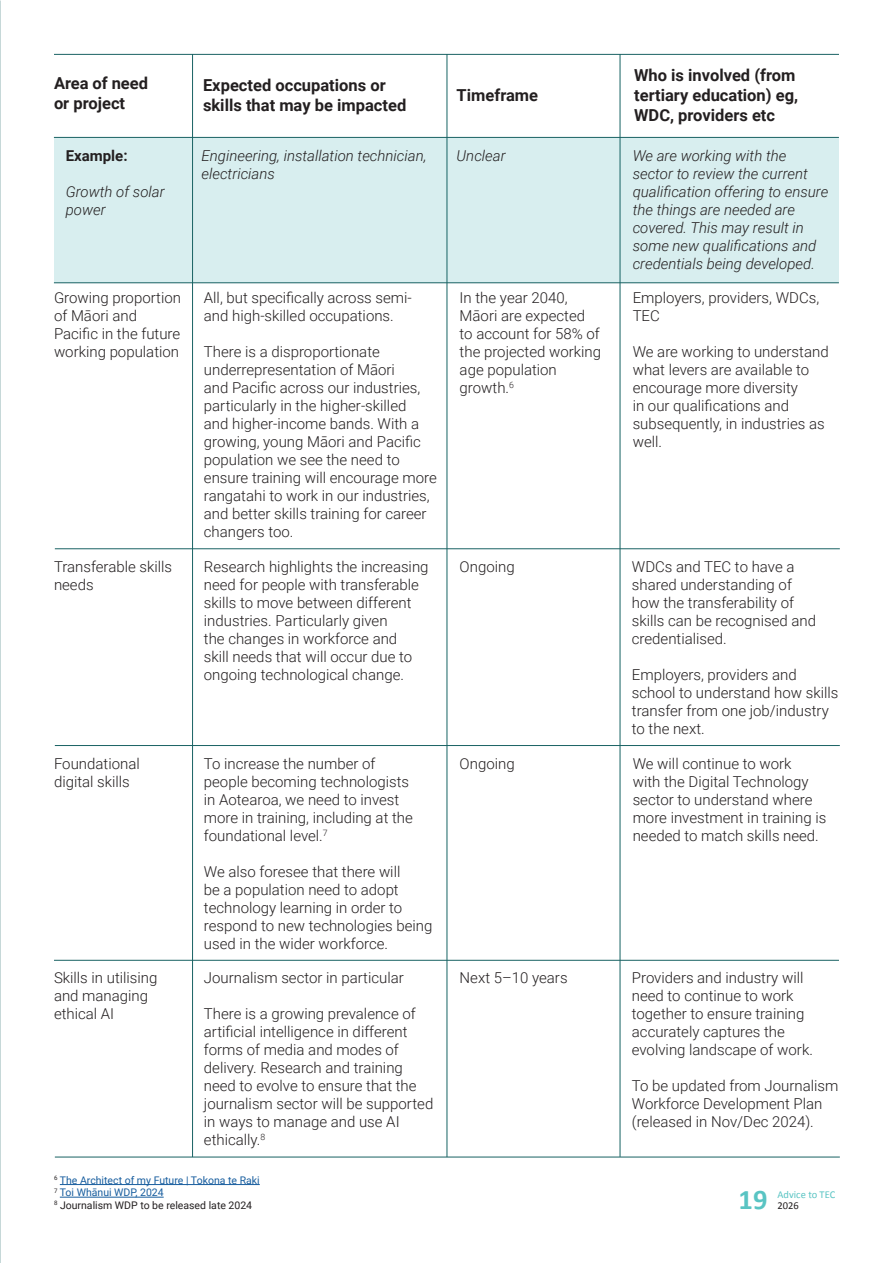
<style>
.page{position:relative;width:893px;height:1263px;background:#fff}
.page>*{position:absolute;margin:0;border:0;box-sizing:border-box;transform-origin:0 0}
.t1{font:700 28.5px "Calibri";color:#59c4c3}
.t2{font:700 16.5px/19.8px "Roboto";color:#231f20}
.Paragraph_Style_3{font:300 15px/18px "Roboto";color:#231f20}
.Paragraph_Style_3-2{font:italic 300 15px/18px "Roboto";color:#231f20}
.Paragraph_Style_3-3{font:700 15px "Roboto";color:#231f20}
.t3{font:10.5px "Roboto";color:#175d9e}
.t4{font:10.5px "Roboto";color:#231f20}
.t5{font:10.5px "Calibri";color:#59c4c3}
.t6{font:10.5px "Calibri";color:#231f20}
</style>
<div class="page">
<div style="left:54px;top:138px;width:785px;height:145px;background:#d8eeef"></div>
<hr style="left:192px;top:54px;width:1px;height:1103px;background:#196263">
<hr style="left:447px;top:54px;width:1px;height:1103px;background:#166363">
<hr style="left:620px;top:54px;width:1px;height:1103px;background:#166363">
<hr style="left:54px;top:960px;width:785px;height:1px;background:#196263">
<hr style="left:55px;top:745px;width:785px;height:1px;background:#196263">
<hr style="left:55px;top:548px;width:785px;height:1px;background:#196263">
<hr style="left:54px;top:282px;width:785px;height:1px;background:#196263">
<hr style="left:54px;top:137px;width:785px;height:1px;background:#196263">
<hr style="left:54px;top:54px;width:785px;height:1px;background:#196263">
<hr style="left:55px;top:1157px;width:785px;height:1px;background:#196263">
<hr style="left:60px;top:1184px;width:200px;height:1px;background:#175d9e">
<hr style="left:60px;top:1197px;width:104px;height:1px;background:#175d9e">
<p class="t2" style="left:54px;top:73px;width:96px">Area of need or project</p>
<p class="Paragraph_Style_3-3" style="left:66px;top:145px;width:63px">Example:</p>
<p class="Paragraph_Style_3-2" style="left:66px;top:182px;width:101px">Growth of solar power</p>
<p class="t2" style="left:203px;top:75px;width:205px">Expected occupations or skills that may be impacted</p>
<p class="t2" style="left:457px;top:85px;width:83px">Timeframe</p>
<p class="t2" style="left:634px;top:65px;width:165px">Who is involved (from tertiary education) eg,<br>WDC, providers etc</p>
<p class="Paragraph_Style_3-2" style="left:202px;top:146px;width:227px">Engineering, installation technician, electricians</p>
<p class="Paragraph_Style_3-2" style="left:457px;top:146px;width:51px">Unclear</p>
<p class="Paragraph_Style_3-2" style="left:633px;top:146px;width:197px">We are working with the sector to review the current qualification offering to ensure the things are needed are covered. This may result in some new qualifications and credentials being developed.</p>
<p class="Paragraph_Style_3" style="left:54px;top:288px;width:128px">Growing proportion of Māori and<br>Pacific in the future working population</p>
<p class="Paragraph_Style_3" style="left:204px;top:288px;width:209px">All, but specifically across semi&shy;and high-skilled occupations.</p>
<p class="Paragraph_Style_3" style="left:204px;top:342px;width:235px">There is a disproportionate underrepresentation of Māori<br>and Pacific across our industries, particularly in the higher-skilled<br>and higher-income bands. With a growing, young Māori and Pacific population we see the need to ensure training will encourage more rangatahi to work in our industries, and better skills training for career changers too.</p>
<p class="Paragraph_Style_3" style="left:460px;top:288px;width:143px">In the year 2040,<br>Māori are expected to account for 58% of the projected working age population growth.<sup>6</sup></p>
<p class="Paragraph_Style_3" style="left:633px;top:288px;width:188px">Employers, providers, WDCs,<br>TEC</p>
<p class="Paragraph_Style_3" style="left:633px;top:342px;width:197px">We are working to understand what levers are available to encourage more diversity<br>in our qualifications and subsequently, in industries as well.</p>
<p class="Paragraph_Style_3" style="left:54px;top:557px;width:120px">Transferable skills needs</p>
<p class="Paragraph_Style_3" style="left:204px;top:557px;width:226px">Research highlights the increasing need for people with transferable skills to move between different industries. Particularly given<br>the changes in workforce and<br>skill needs that will occur due to ongoing technological change.</p>
<p class="Paragraph_Style_3" style="left:460px;top:557px;width:57px">Ongoing</p>
<p class="Paragraph_Style_3" style="left:632px;top:557px;width:186px">WDCs and TEC to have a shared understanding of how the transferability of skills can be recognised and credentialised.</p>
<p class="Paragraph_Style_3" style="left:632px;top:665px;width:208px">Employers, providers and school to understand how skills transfer from one job/industry to the next.</p>
<p class="Paragraph_Style_3" style="left:54px;top:754px;width:87px">Foundational digital skills</p>
<p class="Paragraph_Style_3" style="left:204px;top:754px;width:211px">To increase the number of people becoming technologists in Aotearoa, we need to invest more in training, including at the foundational level.<sup>7</sup></p>
<p class="Paragraph_Style_3" style="left:204px;top:862px;width:230px">We also foresee that there will<br>be a population need to adopt technology learning in order to respond to new technologies being used in the wider workforce.</p>
<p class="Paragraph_Style_3" style="left:54px;top:968px;width:105px">Skills in utilising and managing ethical AI</p>
<p class="Paragraph_Style_3" style="left:204px;top:968px;width:201px">Journalism sector in particular</p>
<p class="Paragraph_Style_3" style="left:204px;top:1004px;width:231px">There is a growing prevalence of artificial intelligence in different forms of media and modes of delivery. Research and training need to evolve to ensure that the journalism sector will be supported in ways to manage and use AI ethically.<sup>8</sup></p>
<p class="Paragraph_Style_3" style="left:460px;top:754px;width:57px">Ongoing</p>
<p class="Paragraph_Style_3" style="left:633px;top:754px;width:195px">We will continue to work<br>with the Digital Technology sector to understand where more investment in training is needed to match skills need.</p>
<p class="Paragraph_Style_3" style="left:460px;top:968px;width:109px">Next 5–10 years</p>
<p class="Paragraph_Style_3" style="left:632px;top:968px;width:183px">Providers and industry will need to continue to work together to ensure training accurately captures the evolving landscape of work.</p>
<p class="Paragraph_Style_3" style="left:632px;top:1076px;width:208px">To be updated from Journalism<br>Workforce Development Plan (released in Nov/Dec 2024).</p>
<p class="t3" style="left:54px;top:1173px;width:207px"><sup>6</sup> The Architect of my Future | Tokona te Raki</p>
<p class="t3" style="left:54px;top:1185px;width:111px"><sup>7</sup> Toi Whānui WDP, 2024</p>
<p class="t4" style="left:54px;top:1198px;width:200px"><sup>8</sup> Journalism WDP to be released late 2024</p>
<h1 class="t1" style="left:739px;top:1179px;width:30px">19</h1>
<p class="t5" style="left:777px;top:1188px;width:59px">Advice to TEC</p>
<p class="t6" style="left:777px;top:1199px;width:23px">2026</p>
</div>
